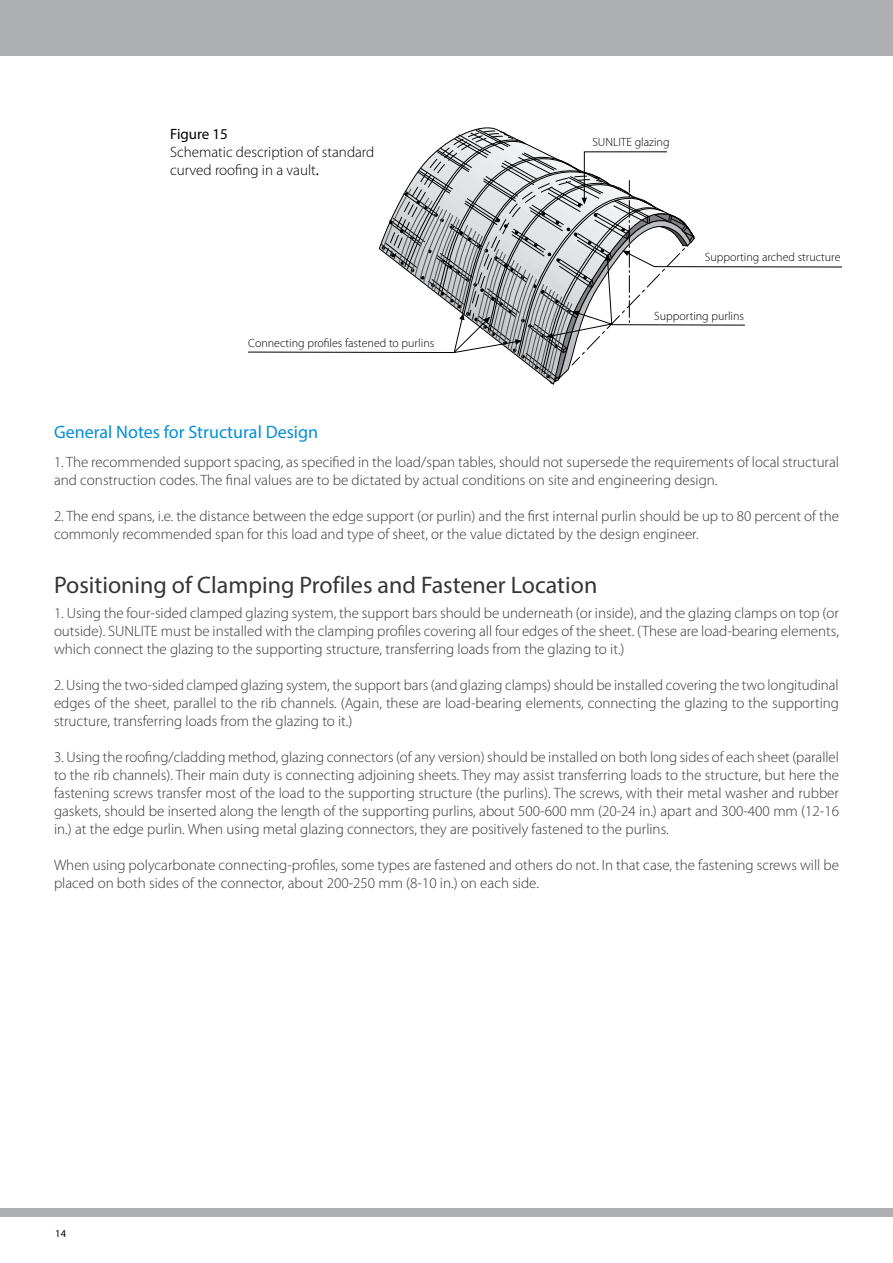
<style>
.page{position:relative;width:893px;height:1263px;background:#fff}
.page>*{position:absolute;margin:0;border:0;box-sizing:border-box;transform-origin:0 0}
.t1{font:24px "Myriad Pro";color:#373437}
.t2{font:18px "Myriad Pro";color:#008fd7}
.t3{font:300 15px/18px "Myriad Pro";color:#373437}
.t4{font:300 15px/18px "Myriad Pro";color:#000}
.t5{font:15px "Myriad Pro";color:#000}
.t6{font:300 12px "Myriad Pro";color:#000}
.t7{font:10.5px "Myriad Pro";color:#000}
.s1{font-weight:400}
</style>
<div class="page">
<div style="left:0;top:0;width:893px;height:55px;background:#aeafb2"></div>
<div style="left:0;top:1208px;width:893px;height:8px;background:#aeafb2"></div>
<svg style="left:248px;top:128px;width:594px;height:256px"></svg>
<p class="t5" style="left:170px;top:125px;width:59px">Figure 15</p>
<p class="t4" style="left:170px;top:143px;width:206px">Schematic description of standard curved roofing in a vault<span class="s1">.</span></p>
<p class="t6" style="left:248px;top:336px;width:187px">Connecting profiles fastened to purlins</p>
<p class="t6" style="left:592px;top:135px;width:79px">SUNLITE glazing</p>
<p class="t6" style="left:705px;top:250px;width:137px">Supporting arched structure</p>
<p class="t6" style="left:654px;top:309px;width:91px">Supporting purlins</p>
<p class="t2" style="left:54px;top:420px;width:266px">General Notes for Structural Design</p>
<p class="t3" style="left:54px;top:453px;width:786px">1. The recommended support spacing, as specified in the load/span tables, should not supersede the requirements of local structural and construction codes. The final values are to be dictated by actual conditions on site and engineering design.</p>
<p class="t3" style="left:54px;top:507px;width:786px">2. The end spans, i.e. the distance between the edge support (or purlin) and the first internal purlin should be up to 80 percent of the commonly recommended span for this load and type of sheet, or the value dictated by the design engineer.</p>
<h1 class="t1" style="left:54px;top:570px;width:545px">Positioning of Clamping Profiles and Fastener Location</h1>
<p class="t3" style="left:54px;top:605px;width:786px;text-align:justify">1. Using the four-sided clamped glazing system, the support bars should be underneath (or inside), and the glazing clamps on top (or outside). SUNLITE must be installed with the clamping profiles covering all four edges of the sheet. (These are load-bearing elements, which connect the glazing to the supporting structure, transferring loads from the glazing to it.)</p>
<p class="t3" style="left:54px;top:677px;width:787px;text-align:justify">2. Using the two-sided clamped glazing system, the support bars (and glazing clamps) should be installed covering the two longitudinal edges of the sheet, parallel to the rib channels. (Again, these are load-bearing elements, connecting the glazing to the supporting structure, transferring loads from the glazing to it.)</p>
<p class="t3" style="left:54px;top:749px;width:786px;text-align:justify">3. Using the roofing/cladding method, glazing connectors (of any version) should be installed on both long sides of each sheet (parallel to the rib channels). Their main duty is connecting adjoining sheets. They may assist transferring loads to the structure, but here the fastening screws transfer most of the load to the supporting structure (the purlins). The screws, with their metal washer and rubber gaskets, should be inserted along the length of the supporting purlins, about 500-600 mm (20-24 in.) apart and 300-400 mm (12-16 in.) at the edge purlin. When using metal glazing connectors, they are positively fastened to the purlins.</p>
<p class="t3" style="left:54px;top:857px;width:786px">When using polycarbonate connecting-profiles, some types are fastened and others do not. In that case, the fastening screws will be placed on both sides of the connector, about 200-250 mm (8-10 in.) on each side.</p>
<p class="t7" style="left:55px;top:1227px;width:12px">14</p>
</div>
